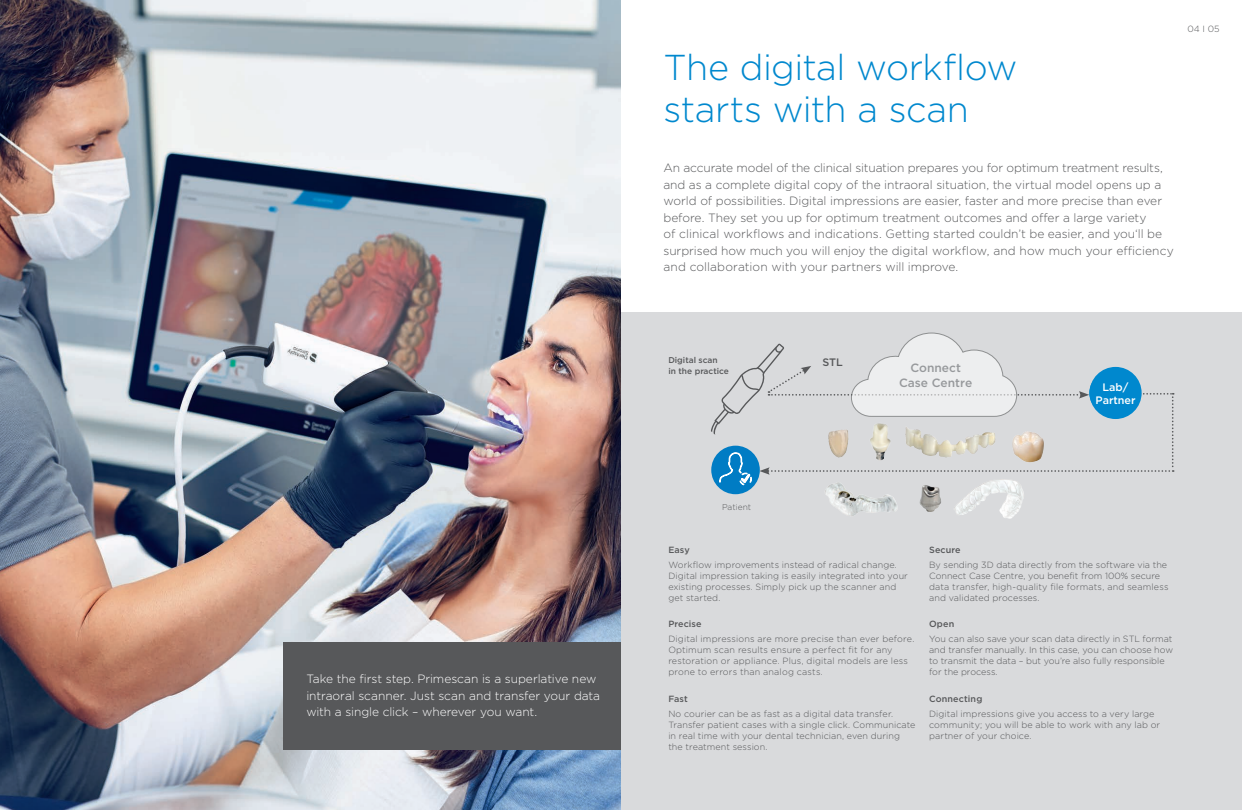
<style>
.page{position:relative;width:1242px;height:810px;background:#fff}
.page>*{position:absolute;margin:0;border:0;box-sizing:border-box;transform-origin:0 0}
._02_Headline_22pt_28{font:300 36px/42px "Gotham";letter-spacing:-.015em;color:#0088ce}
._02_Pagina_9pt_11pt{font:300 12px/16.5px "Gotham";letter-spacing:-.005em;color:#57585a}
._02_Pagina_9pt_11pt-2{font:300 12px/16.5px "Gotham";letter-spacing:-.005em;color:#fff}
._02_Pagina_9pt_11pt-3{font:500 12px/14.6px "Gotham";color:#97999c;text-align:center}
._02_Pagina_9pt_11pt-4{font:500 10.8px "Gotham";color:#fff}
._02_Pagina_9pt_11pt-5{font:500 10.8px "Gotham";color:#57585a}
._02_Pagina_9pt_11pt-6{font:300 9px/11px "Gotham";letter-spacing:.005em;color:#57585a}
._02_Pagina_9pt_11pt-7{font:500 9px "Gotham";letter-spacing:.01em;color:#57585a}
.Pagina_9pt_11pt_DS_G{font:300 9px "Gotham";color:#57585a}
._02_Pagina_9pt_11pt-8{font:500 8.4px/10.8px "Gotham";color:#57585a}
._02_Pagina_9pt_11pt-9{font:300 8.4px "Gotham";color:#57585a}
.s1{font-weight:500}
</style>
<div class="page">
<div style="left:621px;top:313px;width:621px;height:497px;background:#d9dadc"></div>
<img style="left:0;top:0;width:621px;height:810px">
<div style="left:284px;top:642px;width:337px;height:107px;background:#57585a"></div>
<img style="left:955px;top:486px;width:69px;height:33px">
<div style="left:711px;top:446px;width:49px;height:48px;background:#007cc4;border-radius:50%"></div>
<svg style="left:711px;top:332px;width:463px;height:154px"></svg>
<img style="left:1011px;top:430px;width:34px;height:34px">
<img style="left:819px;top:475px;width:84px;height:41px">
<img style="left:861px;top:412px;width:36px;height:62px">
<img style="left:920px;top:485px;width:21px;height:27px">
<p class="_02_Pagina_9pt_11pt-2" style="left:306px;top:670px;width:295px">Take the first step. Primescan is a superlative new intraoral scanner. Just scan and transfer your data with a single click – wherever you want.</p>
<p class="_02_Headline_22pt_28" style="left:664px;top:46px;width:356px">The digital workflow starts with a scan</p>
<p class="Pagina_9pt_11pt_DS_G" style="left:1188px;top:23px;width:34px">04 I 05</p>
<p class="_02_Pagina_9pt_11pt" style="left:664px;top:159px;width:512px">An accurate model of the clinical situation prepares you for optimum treatment results, and as a complete digital copy of the intraoral situation, the virtual model opens up a world of possibilities. Digital impressions are easier, faster and more precise than ever before. They set you up for optimum treatment outcomes and offer a large variety<br>of clinical workflows and indications. Getting started couldn’t be easier, and you‘ll be surprised how much you will enjoy the digital workflow, and how much your efficiency and collaboration with your partners will improve.</p>
<p class="_02_Pagina_9pt_11pt-8" style="left:668px;top:355px;width:62px">Digital scan<br>in the practice</p>
<p class="_02_Pagina_9pt_11pt-3" style="left:899px;top:361px;width:75px">Connect<br>Case Centre</p>
<p class="_02_Pagina_9pt_11pt-5" style="left:823px;top:355px;width:22px">STL</p>
<p class="_02_Pagina_9pt_11pt-4" style="left:1103px;top:380px;width:27px">Lab/</p>
<p class="_02_Pagina_9pt_11pt-4" style="left:1096px;top:393px;width:41px">Partner</p>
<p class="_02_Pagina_9pt_11pt-9" style="left:722px;top:501px;width:31px">Patient</p>
<p class="_02_Pagina_9pt_11pt-7" style="left:668px;top:543px;width:23px">Easy</p>
<p class="_02_Pagina_9pt_11pt-6" style="left:668px;top:559px;width:241px">Workflow improvements instead of radical change.<br>Digital impression taking is easily integrated into your existing processes. Simply pick up the scanner and get started.</p>
<p class="_02_Pagina_9pt_11pt-7" style="left:668px;top:618px;width:35px">Precise</p>
<p class="_02_Pagina_9pt_11pt-6" style="left:668px;top:633px;width:248px">Digital impressions are more precise than ever before.<br>Optimum scan results ensure a perfect fit for any restoration or appliance. Plus, digital models are less prone to errors than analog casts.</p>
<p class="_02_Pagina_9pt_11pt-7" style="left:668px;top:692px;width:21px">Fast</p>
<p class="_02_Pagina_9pt_11pt-6" style="left:668px;top:708px;width:249px">No courier can be as fast as a digital data transfer.<br>Transfer patient cases with a single click. Communicate in real time with your dental technician, even during the treatment session.</p>
<p class="_02_Pagina_9pt_11pt-6" style="left:929px;top:541px;width:240px;line-height:15.3px"><span class="s1">Secure<br></span>By sending 3D data directly from the software via the</p>
<p class="_02_Pagina_9pt_11pt-6" style="left:929px;top:570px;width:241px">Connect Case Centre, you benefit from 100% secure data transfer, high-quality file formats, and seamless and validated processes.</p>
<p class="_02_Pagina_9pt_11pt-6" style="left:929px;top:616px;width:245px;line-height:15.3px"><span class="s1">Open<br></span>You can also save your scan data directly in STL format</p>
<p class="_02_Pagina_9pt_11pt-6" style="left:929px;top:644px;width:245px">and transfer manually. In this case, you can choose how to transmit the data – but you’re also fully responsible for the process.</p>
<p class="_02_Pagina_9pt_11pt-6" style="left:929px;top:690px;width:227px;line-height:15.3px"><span class="s1">Connecting<br></span>Digital impressions give you access to a very large</p>
<p class="_02_Pagina_9pt_11pt-6" style="left:929px;top:719px;width:233px">community; you will be able to work with any lab or partner of your choice.</p>
</div>
